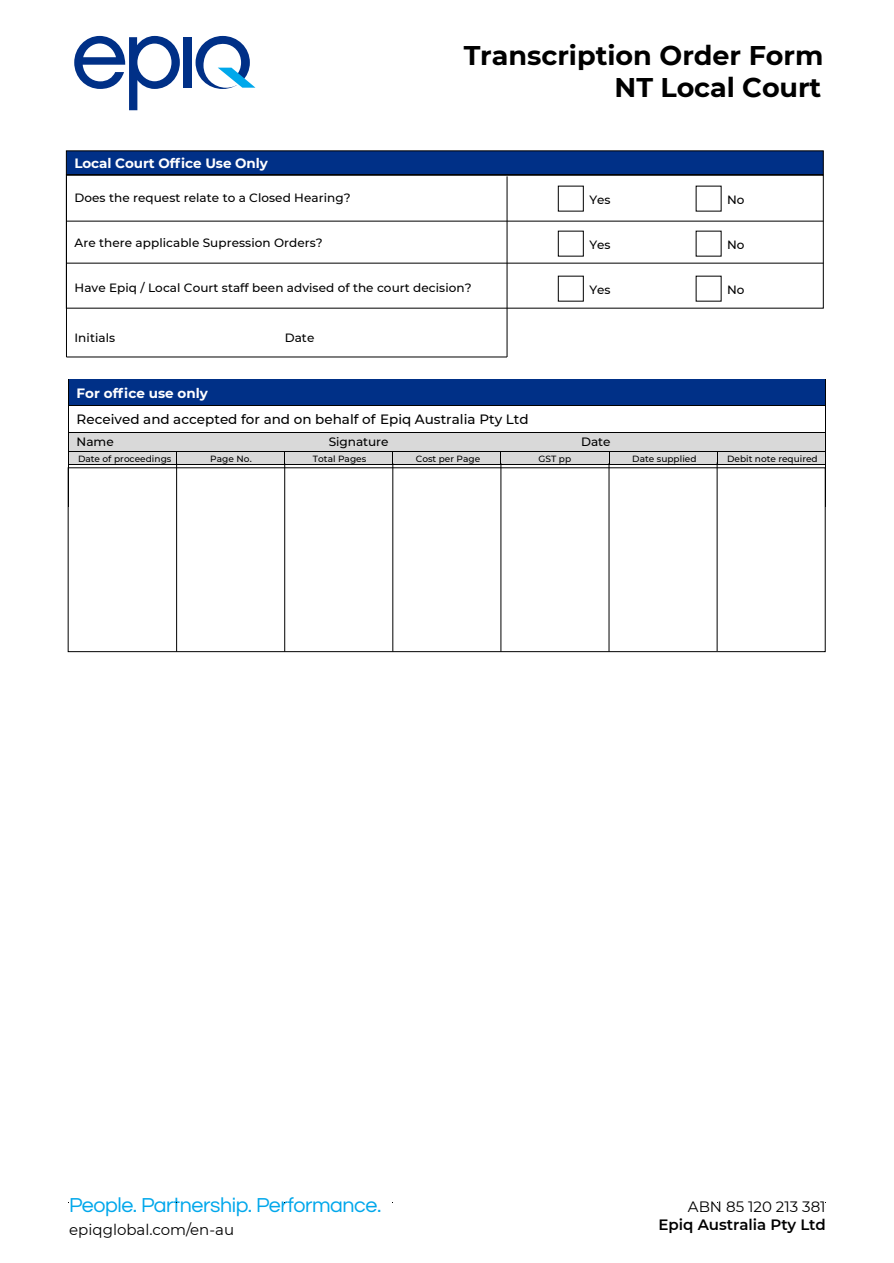
<style>
.page{position:relative;width:894px;height:1263px;background:#fff}
.page>*{position:absolute;margin:0;border:0;box-sizing:border-box;transform-origin:0 0}
.t1{font:700 27px/32.4px "Montserrat";letter-spacing:-.005em;color:#000;text-align:right}
.t2{font:21px "Questrial";letter-spacing:-.02em;color:#00a7eb}
.t3{font:15px "Montserrat";color:#000}
.t4{font:600 15px "Montserrat";color:#000}
.t5{font:500 13.5px "Montserrat";color:#000}
.t6{font:700 13.5px "Montserrat";letter-spacing:-.005em;color:#fff}
.t7{font:500 12px "Montserrat";letter-spacing:.005em;color:#000}
.t8{font:500 9px "Montserrat";color:#000}
</style>
<div class="page">
<svg style="left:74px;top:36px;width:106px;height:74px"></svg>
<div style="left:183px;top:37px;width:9px;height:51px;background:#003087"></div>
<svg style="left:195px;top:36px;width:60px;height:53px"></svg>
<div style="left:66px;top:150px;width:757px;height:25px;background:#003087;border:1px solid #000"></div>
<hr style="left:506px;top:176px;width:1px;height:181px;background:#000">
<hr style="left:66px;top:221px;width:757px;height:1px;background:#000">
<hr style="left:66px;top:263px;width:757px;height:1px;background:#000">
<hr style="left:66px;top:356px;width:441px;height:1px;background:#000">
<hr style="left:66px;top:176px;width:1px;height:181px;background:#000">
<div style="left:69px;top:434px;width:756px;height:18px;background:#d9d9d9"></div>
<div style="left:69px;top:379px;width:755px;height:26px;background:#003087"></div>
<hr style="left:69px;top:405px;width:755px;height:1px;background:#000">
<svg style="left:68px;top:379px;width:1px;height:39px"></svg>
<hr style="left:69px;top:432px;width:755px;height:1px;background:#000">
<svg style="left:824px;top:379px;width:1px;height:27px"></svg>
<hr style="left:68px;top:418px;width:1px;height:33px;background:#000">
<hr style="left:824px;top:418px;width:1px;height:33px;background:#000">
<div style="left:69px;top:452px;width:107px;height:12px;background:#d9d9d9"></div>
<div style="left:177px;top:452px;width:107px;height:12px;background:#d9d9d9"></div>
<div style="left:285px;top:452px;width:107px;height:12px;background:#d9d9d9"></div>
<div style="left:393px;top:452px;width:107px;height:12px;background:#d9d9d9"></div>
<div style="left:501px;top:452px;width:107px;height:12px;background:#d9d9d9"></div>
<div style="left:609px;top:452px;width:107px;height:12px;background:#d9d9d9"></div>
<div style="left:717px;top:452px;width:107px;height:12px;background:#d9d9d9"></div>
<hr style="left:69px;top:451px;width:107px;height:1px;background:#000">
<hr style="left:177px;top:451px;width:107px;height:1px;background:#000">
<hr style="left:285px;top:451px;width:35px;height:1px;background:#000">
<hr style="left:321px;top:451px;width:71px;height:1px;background:#000">
<hr style="left:393px;top:451px;width:107px;height:1px;background:#000">
<hr style="left:501px;top:451px;width:71px;height:1px;background:#000">
<hr style="left:573px;top:451px;width:35px;height:1px;background:#000">
<hr style="left:609px;top:451px;width:107px;height:1px;background:#000">
<hr style="left:717px;top:451px;width:107px;height:1px;background:#000">
<hr style="left:69px;top:464px;width:107px;height:1px;background:#000">
<svg style="left:176px;top:451px;width:1px;height:12px"></svg>
<hr style="left:177px;top:464px;width:107px;height:1px;background:#000">
<svg style="left:284px;top:451px;width:1px;height:12px"></svg>
<hr style="left:285px;top:464px;width:107px;height:1px;background:#000">
<svg style="left:392px;top:451px;width:1px;height:12px"></svg>
<hr style="left:393px;top:464px;width:107px;height:1px;background:#000">
<svg style="left:500px;top:451px;width:1px;height:12px"></svg>
<hr style="left:501px;top:464px;width:107px;height:1px;background:#000">
<svg style="left:608px;top:451px;width:1px;height:12px"></svg>
<hr style="left:609px;top:464px;width:107px;height:1px;background:#000">
<hr style="left:717px;top:464px;width:107px;height:1px;background:#000">
<svg style="left:68px;top:451px;width:1px;height:16px"></svg>
<svg style="left:824px;top:451px;width:1px;height:14px"></svg>
<div style="left:68px;top:467px;width:757px;height:185px;border:1px solid #000"></div>
<hr style="left:176px;top:463px;width:1px;height:188px;background:#000">
<hr style="left:284px;top:463px;width:1px;height:188px;background:#000">
<hr style="left:392px;top:463px;width:1px;height:188px;background:#000">
<hr style="left:500px;top:463px;width:1px;height:188px;background:#000">
<hr style="left:608px;top:463px;width:1px;height:188px;background:#000">
<hr style="left:716px;top:462px;width:1px;height:189px;background:#000">
<p class="t6" style="left:74px;top:153px;width:195px">Local Court Office Use Only</p>
<h1 class="t1" style="left:463px;top:38px;width:361px">Transcription Order Form<br>NT Local Court</h1>
<p class="t7" style="left:74px;top:189px;width:277px">Does the request relate to a Closed Hearing?</p>
<p class="t7" style="left:589px;top:191px;width:23px">Yes</p>
<p class="t7" style="left:726px;top:191px;width:19px">No</p>
<p class="t7" style="left:74px;top:234px;width:250px">Are there applicable Supression Orders?</p>
<p class="t7" style="left:589px;top:236px;width:23px">Yes</p>
<p class="t7" style="left:726px;top:236px;width:19px">No</p>
<p class="t7" style="left:74px;top:279px;width:398px">Have Epiq / Local Court staff been advised of the court decision?</p>
<p class="t7" style="left:589px;top:281px;width:23px">Yes</p>
<p class="t7" style="left:726px;top:281px;width:19px">No</p>
<p class="t7" style="left:74px;top:329px;width:42px">Initials</p>
<p class="t7" style="left:284px;top:329px;width:31px">Date</p>
<p class="t6" style="left:77px;top:383px;width:133px">For office use only</p>
<p class="t5" style="left:77px;top:410px;width:453px">Received and accepted for and on behalf of Epiq Australia Pty Ltd</p>
<p class="t7" style="left:77px;top:433px;width:39px">Name</p>
<p class="t7" style="left:329px;top:433px;width:61px">Signature</p>
<p class="t7" style="left:581px;top:433px;width:31px">Date</p>
<p class="t8" style="left:78px;top:452px;width:95px">Date of proceedings</p>
<p class="t8" style="left:210px;top:452px;width:43px">Page No.</p>
<p class="t8" style="left:313px;top:452px;width:55px">Total Pages</p>
<p class="t8" style="left:415px;top:452px;width:66px">Cost per Page</p>
<p class="t8" style="left:538px;top:452px;width:34px">GST pp</p>
<p class="t8" style="left:632px;top:452px;width:66px">Date supplied</p>
<p class="t8" style="left:726px;top:452px;width:92px">Debit note required</p>
<h2 class="t2" style="left:69px;top:1194px;width:314px">People. Partnership. Performance.</h2>
<p class="t3" style="left:69px;top:1218px;width:166px">epiqglobal.com/en-au</p>
<p class="t3" style="left:687px;top:1196px;width:139px">ABN 85 120 213 381</p>
<p class="t4" style="left:658px;top:1213px;width:168px">Epiq Australia Pty Ltd</p>
</div>
